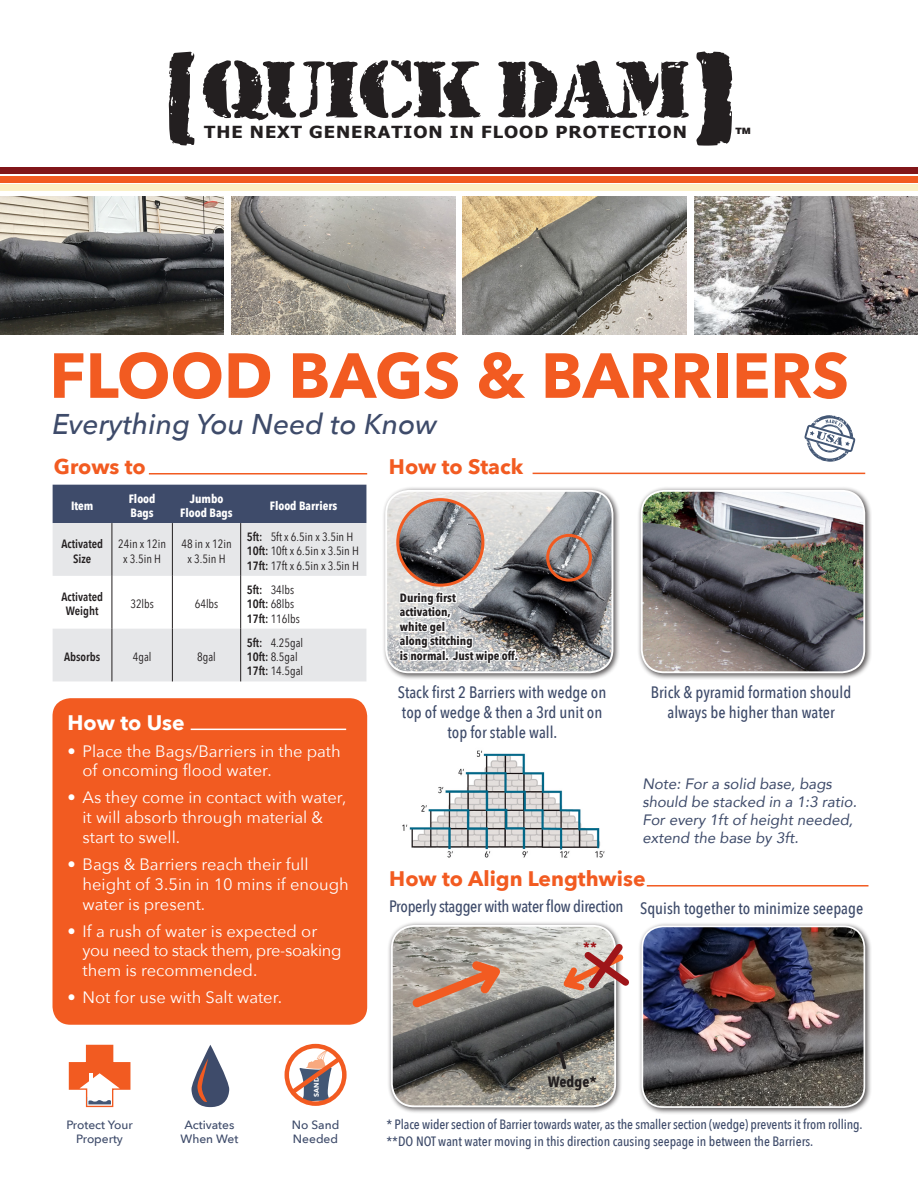
<style>
.page{position:relative;width:918px;height:1188px;background:#fff}
.page>*{position:absolute;margin:0;border:0;box-sizing:border-box;transform-origin:0 0}
.t1{font:700 62.85px "Avenir Next";color:#f25b21}
.t2{font:italic 500 28.5px "Avenir Next";color:#3e4b6a}
.t3{font:700 21px "Avenir Next";color:#f25b21}
.t4{font:700 21px "Avenir Next";color:#fff}
.t5{font:700 16.8px "Tahoma";letter-spacing:.05em;color:#231f20;scale:1.09 1}
.t6{font:16.5px/19.8px "Avenir Next";color:#fff}
.t7{font:500 16.5px/19.8px "Avenir Next Condensed";color:#3e4b6a;text-align:center}
.t8{font:500 16.5px "Avenir Next Condensed";letter-spacing:-.02em;color:#3e4b6a}
.t9{font:italic 15px/18px "Avenir";color:#3e4b6a}
.t10{font:700 15px "Avenir Next Condensed";color:#231f20}
.t11{font:700 13.95px "Avenir Next";color:#9e1519}
.t12{font:500 13.5px "Avenir Next Condensed";letter-spacing:-.01em;color:#3e4b6a}
.t13{font:12px/14.4px "Avenir Next Condensed";color:#231f20;text-align:center}
.t14{font:700 12px/14.4px "Avenir Next Condensed";color:#231f20}
.t15{font:500 12px "Avenir Next";color:#3e4b6a}
.t16{font:600 12px/14.4px "Avenir Next Condensed";color:#231f20;text-align:center}
.t17{font:700 12px/14.4px "Avenir Next Condensed";color:#fff}
.t18{font:900 8.7px "Swiss 721 BT";color:#231f20;scale:1.09 1}
.t19{font:700 6.75px "Avenir Next";color:#fff}
.s1{font-weight:600}
.s2{font-weight:400}
.s3{font-family:"Avenir Next"}
</style>
<div class="page">
<svg style="left:696px;top:52px;width:36px;height:94px"></svg>
<svg style="left:169px;top:52px;width:25px;height:94px"></svg>
<svg style="left:498px;top:60px;width:191px;height:58px"></svg>
<svg style="left:203px;top:60px;width:278px;height:61px"></svg>
<div style="left:0;top:167px;width:918px;height:6px;background:#811619"></div>
<div style="left:0;top:176px;width:918px;height:6px;background:#f25b21"></div>
<div style="left:0;top:185px;width:918px;height:6px;background:#fbf1c7"></div>
<img style="left:0;top:196px;width:224px;height:139px">
<img style="left:463px;top:196px;width:224px;height:139px">
<img style="left:231px;top:196px;width:224px;height:139px">
<img style="left:694px;top:196px;width:224px;height:139px">
<div style="left:382px;top:487px;width:238px;height:193px;background:#231f20;opacity:.75"></div>
<img style="left:386px;top:491px;width:226px;height:181px">
<div style="left:385px;top:490px;width:228px;height:183px;border:2px solid #fff;border-radius:23px"></div>
<div style="left:637px;top:487px;width:235px;height:193px;background:#231f20;opacity:.75"></div>
<img style="left:642px;top:491px;width:222px;height:181px">
<div style="left:641px;top:490px;width:224px;height:183px;border:2px solid #fff;border-radius:23px"></div>
<img style="left:402px;top:750px;width:203px;height:108px">
<div style="left:398px;top:746px;width:215px;height:120px;border:2px solid #fff;border-radius:21px"></div>
<svg style="left:397px;top:587px;width:124px;height:93px"></svg>
<div style="left:388px;top:922px;width:235px;height:192px;background:#231f20;opacity:.75"></div>
<img style="left:392px;top:926px;width:223px;height:180px">
<div style="left:391px;top:925px;width:225px;height:182px;border:2px solid #fff;border-radius:23px"></div>
<div style="left:638px;top:922px;width:234px;height:192px;background:#231f20;opacity:.75"></div>
<img style="left:642px;top:926px;width:222px;height:181px">
<div style="left:641px;top:926px;width:224px;height:182px;border:2px solid #fff;border-radius:21px"></div>
<svg style="left:406px;top:955px;width:103px;height:59px;background:#b29484"></svg>
<svg style="left:557px;top:938px;width:72px;height:57px;background:#caa39b"></svg>
<svg style="left:554px;top:1039px;width:15px;height:33px"></svg>
<div style="left:53px;top:698px;width:314px;height:327px;background:#f25b21;border-radius:18px"></div>
<hr style="left:533px;top:473px;width:332px;height:1px;background:#f25b21">
<hr style="left:647px;top:885px;width:221px;height:2px;background:#f25b21">
<hr style="left:191px;top:729px;width:155px;height:1px;background:#fff">
<hr style="left:149px;top:473px;width:218px;height:2px;background:#f25b21">
<svg style="left:804px;top:415px;width:52px;height:47px"></svg>
<svg style="left:68px;top:1044px;width:63px;height:64px"></svg>
<svg style="left:191px;top:1045px;width:39px;height:62px"></svg>
<div style="left:285px;top:1044px;width:62px;height:62px;border:4px solid #f25b21;border-radius:50%"></div>
<svg style="left:285px;top:1049px;width:61px;height:52px"></svg>
<div style="left:546px;top:534px;width:46px;height:48px;border:3px solid #f25b21;border-radius:50%"></div>
<div style="left:53px;top:485px;width:313px;height:38px;background:#3e4b6a"></div>
<svg style="left:53px;top:523px;width:313px;height:158px;fill:#e6e7e9"></svg>
<hr style="left:112px;top:523px;width:1px;height:53px;background:#231f20">
<hr style="left:172px;top:523px;width:1px;height:53px;background:#231f20">
<hr style="left:240px;top:523px;width:1px;height:53px;background:#231f20">
<hr style="left:112px;top:576px;width:1px;height:53px;background:#231f20">
<hr style="left:172px;top:576px;width:1px;height:53px;background:#231f20">
<hr style="left:240px;top:576px;width:1px;height:53px;background:#231f20">
<hr style="left:112px;top:629px;width:1px;height:52px;background:#231f20">
<hr style="left:172px;top:629px;width:1px;height:52px;background:#231f20">
<hr style="left:240px;top:629px;width:1px;height:52px;background:#231f20">
<img style="left:398px;top:500px;width:85px;height:85px;border-radius:43px">
<div style="left:396px;top:498px;width:88px;height:89px;border:3px solid #f25b21;border-radius:50%"></div>
<p class="t5" style="left:204px;top:120px;width:444px">THE NEXT GENERATION IN FLOOD PROTECTION</p>
<p class="t18" style="left:735px;top:126px;width:16px">TM</p>
<p class="t1" style="left:50px;top:321px;width:801px">FLOOD BAGS &amp; BARRIERS</p>
<p class="t2" style="left:53px;top:400px;width:386px">Everything You Need to Know</p>
<p class="t3" style="left:389px;top:449px;width:136px">How to Stack</p>
<p class="t3" style="left:54px;top:449px;width:93px">Grows to</p>
<p class="t17" style="left:71px;top:498px;width:24px">Item</p>
<p class="t17" style="left:129px;top:491px;width:28px">Flood<br>Bags</p>
<p class="t17" style="left:180px;top:491px;width:54px;text-align:center">Jumbo<br>Flood Bags</p>
<p class="t17" style="left:270px;top:498px;width:69px">Flood Barriers</p>
<p class="t16" style="left:61px;top:537px;width:43px">Activated<br>Size</p>
<p class="t13" style="left:118px;top:536px;width:50px">24in x 12in x 3.5in H</p>
<p class="t13" style="left:181px;top:536px;width:52px">48 in x 12in x 3.5in H</p>
<p class="t13" style="left:247px;top:529px;width:108px"><span class="s1">5ft:</span> 5ft x 6.5in x 3.5in H</p>
<p class="t13" style="left:247px;top:543px;width:114px"><span class="s1">10ft:</span> 10ft x 6.5in x 3.5in H</p>
<p class="t13" style="left:247px;top:558px;width:114px"><span class="s1">17ft:</span> 17ft x 6.5in x 3.5in H</p>
<p class="t16" style="left:61px;top:589px;width:43px">Activated<br>Weight</p>
<p class="t13" style="left:130px;top:596px;width:25px">32lbs</p>
<p class="t13" style="left:195px;top:596px;width:25px">64lbs</p>
<p class="t16" style="left:64px;top:649px;width:38px">Absorbs</p>
<p class="t13" style="left:133px;top:649px;width:20px">4gal</p>
<p class="t13" style="left:197px;top:649px;width:20px">8gal</p>
<p class="t13" style="left:247px;top:582px;width:49px"><span class="s1">5ft:</span> 34lbs</p>
<p class="t16" style="left:247px;top:597px;width:49px">10ft: <span class="s2">68lbs</span></p>
<p class="t13" style="left:247px;top:611px;width:55px"><span class="s1">17ft:</span> 116lbs</p>
<p class="t13" style="left:247px;top:635px;width:58px"><span class="s1">5ft:</span> 4.25gal</p>
<p class="t13" style="left:247px;top:649px;width:52px"><span class="s1">10ft:</span> 8.5gal</p>
<p class="t13" style="left:247px;top:663px;width:58px"><span class="s1">17ft:</span> 14.5gal</p>
<p class="t4" style="left:68px;top:704px;width:119px">How to Use</p>
<p class="t6" style="left:83px;top:740px;width:260px;text-indent:-15px">• Place the Bags/Barriers in the path of oncoming flood water.</p>
<p class="t6" style="left:83px;top:787px;width:265px;text-indent:-15px">• As they come in contact with water, it will absorb through material &amp; start to swell.</p>
<p class="t6" style="left:83px;top:854px;width:268px;text-indent:-15px">• Bags &amp; Barriers reach their full height of 3.5in in 10 mins if enough water is present.</p>
<p class="t6" style="left:83px;top:920px;width:260px;text-indent:-15px">• If a rush of water is expected or you need to stack them, pre-soaking them is recommended.</p>
<p class="t6" style="left:68px;top:987px;width:216px">• Not for use with Salt water.</p>
<p class="t15" style="left:66px;top:1114px;width:68px">Protect Your</p>
<p class="t15" style="left:76px;top:1129px;width:48px">Property</p>
<p class="t15" style="left:184px;top:1114px;width:52px">Activates</p>
<p class="t15" style="left:181px;top:1129px;width:59px">When Wet</p>
<p class="t19" style="left:311px;top:1097px;width:21px;rotate:-90deg">SAND</p>
<p class="t15" style="left:292px;top:1114px;width:49px">No Sand</p>
<p class="t15" style="left:293px;top:1129px;width:47px">Needed</p>
<p class="t14" style="left:400px;top:590px;width:57px">During first activation, white gel</p>
<p class="t14" style="left:400px;top:634px;width:74px">along stitching</p>
<p class="t14" style="left:400px;top:648px;width:120px">is normal. Just wipe off.</p>
<p class="t7" style="left:398px;top:682px;width:210px">Stack first 2 Barriers with wedge on top of wedge &amp; then a 3rd unit on top for stable wall.</p>
<p class="t7" style="left:651px;top:682px;width:202px">Brick &amp; pyramid formation should always be higher than water</p>
<p class="t9" style="left:642px;top:775px;width:216px">Note: For a solid base, bags should be stacked in a 1:3 ratio.<br>For every 1ft of height needed, extend the base by 3ft.</p>
<p class="t3" style="left:389px;top:860px;width:258px">How to Align Lengthwise</p>
<p class="t8" style="left:389px;top:896px;width:236px">Properly stagger with water flow direction</p>
<p class="t7" style="left:640px;top:898px;width:225px">Squish together to minimize seepage</p>
<p class="t11" style="left:583px;top:935px;width:15px">**</p>
<p class="t10" style="left:548px;top:1072px;width:51px">Wedge<span class="s3">*</span></p>
<p class="t12" style="left:386px;top:1117px;width:478px">* Place wider section of Barrier towards water, as the smaller section (wedge) prevents it from rolling.</p>
<p class="t12" style="left:386px;top:1133px;width:428px">**DO NOT want water moving in this direction causing seepage in between the Barriers.</p>
</div>
